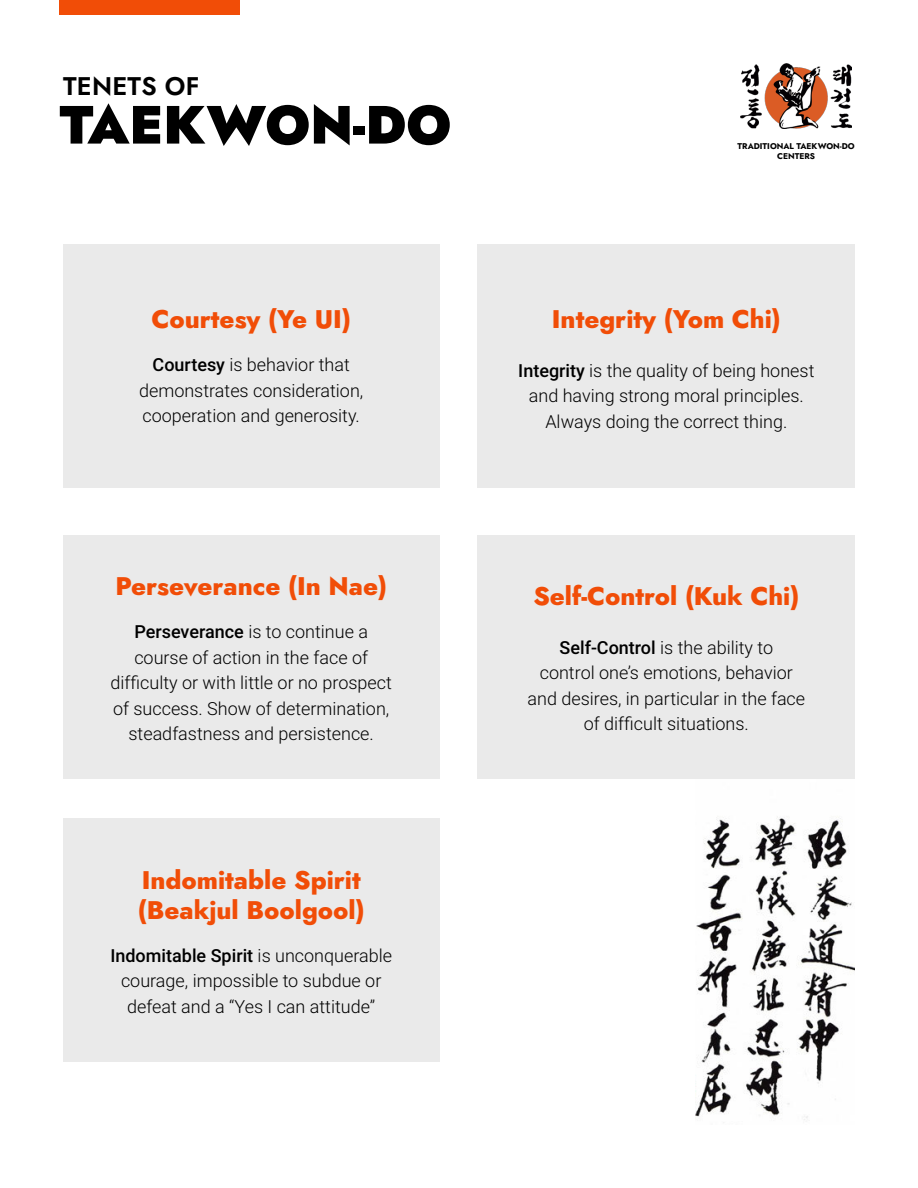
<style>
.page{position:relative;width:918px;height:1188px;background:#fff}
.page>*{position:absolute;margin:0;border:0;box-sizing:border-box;transform-origin:0 0}
.t1{font:900 53.7px "Jost";letter-spacing:-.005em;color:#000}
.t2{font:800 25.5px/30.6px "Jost";color:#f14d07}
.t3{font:25.5px "Jost Semi";letter-spacing:.01em;color:#000}
.t4{font:300 18px/25.5px "Roboto";color:#000;text-align:center}
.t5{font:700 8.4px/10.1px "Jost";color:#000;text-align:center}
.s1{font-weight:500}
</style>
<div class="page">
<img style="left:696px;top:816px;width:159px;height:304px">
<div style="left:63px;top:244px;width:377px;height:244px;background:#eaeaea"></div>
<div style="left:63px;top:536px;width:377px;height:243px;background:#eaeaea"></div>
<div style="left:63px;top:819px;width:377px;height:243px;background:#eaeaea"></div>
<div style="left:478px;top:244px;width:377px;height:244px;background:#eaeaea"></div>
<div style="left:478px;top:536px;width:377px;height:243px;background:#eaeaea"></div>
<div style="left:60px;top:0;width:180px;height:15px;background:#f14d07"></div>
<img style="left:741px;top:63px;width:110px;height:66px">
<h2 class="t3" style="left:63px;top:69px;width:138px">TENETS OF</h2>
<h1 class="t1" style="left:60px;top:86px;width:393px">TAEKWON-DO</h1>
<p class="t5" style="left:738px;top:141px;width:119px">TRADITIONAL TAEKWON-DO<br>CENTERS</p>
<h2 class="t2" style="left:152px;top:304px;width:201px">Courtesy (Ye UI)</h2>
<h2 class="t2" style="left:552px;top:304px;width:230px">Integrity (Yom Chi)</h2>
<p class="t4" style="left:139px;top:351px;width:226px"><span class="s1">Courtesy</span> is behavior that demonstrates consideration, cooperation and generosity.</p>
<p class="t4" style="left:518px;top:357px;width:298px"><span class="s1">Integrity</span> is the quality of being honest and having strong moral principles.<br>Always doing the correct thing.</p>
<h2 class="t2" style="left:115px;top:571px;width:273px">Perseverance (In Nae)</h2>
<p class="t4" style="left:111px;top:619px;width:283px"><span class="s1">Perseverance</span> is to continue a course of action in the face of difficulty or with little or no prospect of success. Show of determination, steadfastness and persistence.</p>
<h2 class="t2" style="left:138px;top:865px;width:228px">Indomitable Spirit (Beakjul Boolgool)</h2>
<p class="t4" style="left:110px;top:942px;width:283px"><span class="s1">Indomitable Spirit</span> is unconquerable courage, impossible to subdue or defeat and a “Yes I can attitude”</p>
<h2 class="t2" style="left:533px;top:581px;width:268px">Self-Control (Kuk Chi)</h2>
<p class="t4" style="left:527px;top:634px;width:279px"><span class="s1">Self-Control</span> is the ability to<br>control one’s emotions, behavior and desires, in particular in the face of difficult situations.</p>
</div>
